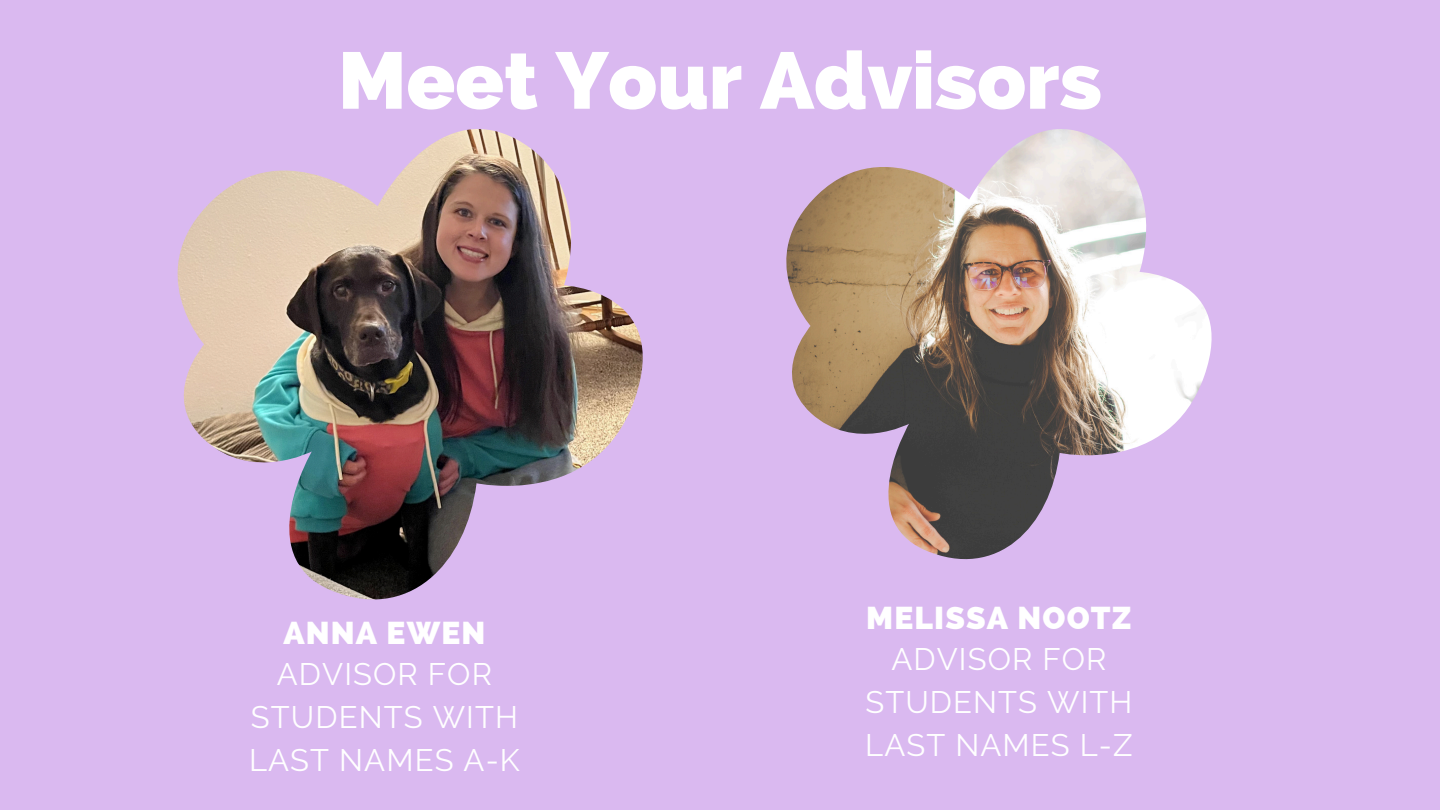
<style>
.page{position:relative;width:1440px;height:810px;background:#dab9f0}
.page>*{position:absolute;margin:0;border:0;box-sizing:border-box;transform-origin:0 0}
.t1{font:800 80px "Raleway";color:#fff}
.t2{font:800 31.7px "Raleway";letter-spacing:.035em;color:#fff}
.t3{font:31px/42.8px "Raleway";letter-spacing:.035em;color:#fff;text-align:center}
</style>
<div class="page">
<img style="left:178px;top:129px;width:465px;height:471px">
<img style="left:786px;top:129px;width:426px;height:430px">
<h2 class="t1" style="left:338px;top:34px;width:765px">Meet Your Advisors</h2>
<p class="t2" style="left:284px;top:614px;width:203px">ANNA EWEN</p>
<p class="t3" style="left:249px;top:653px;width:272px">ADVISOR FOR<br>STUDENTS WITH<br>LAST NAMES A-K</p>
<h2 class="t2" style="left:866px;top:600px;width:267px">MELISSA NOOTZ</h2>
<p class="t3" style="left:865px;top:638px;width:269px">ADVISOR FOR<br>STUDENTS WITH<br>LAST NAMES L-Z</p>
</div>
